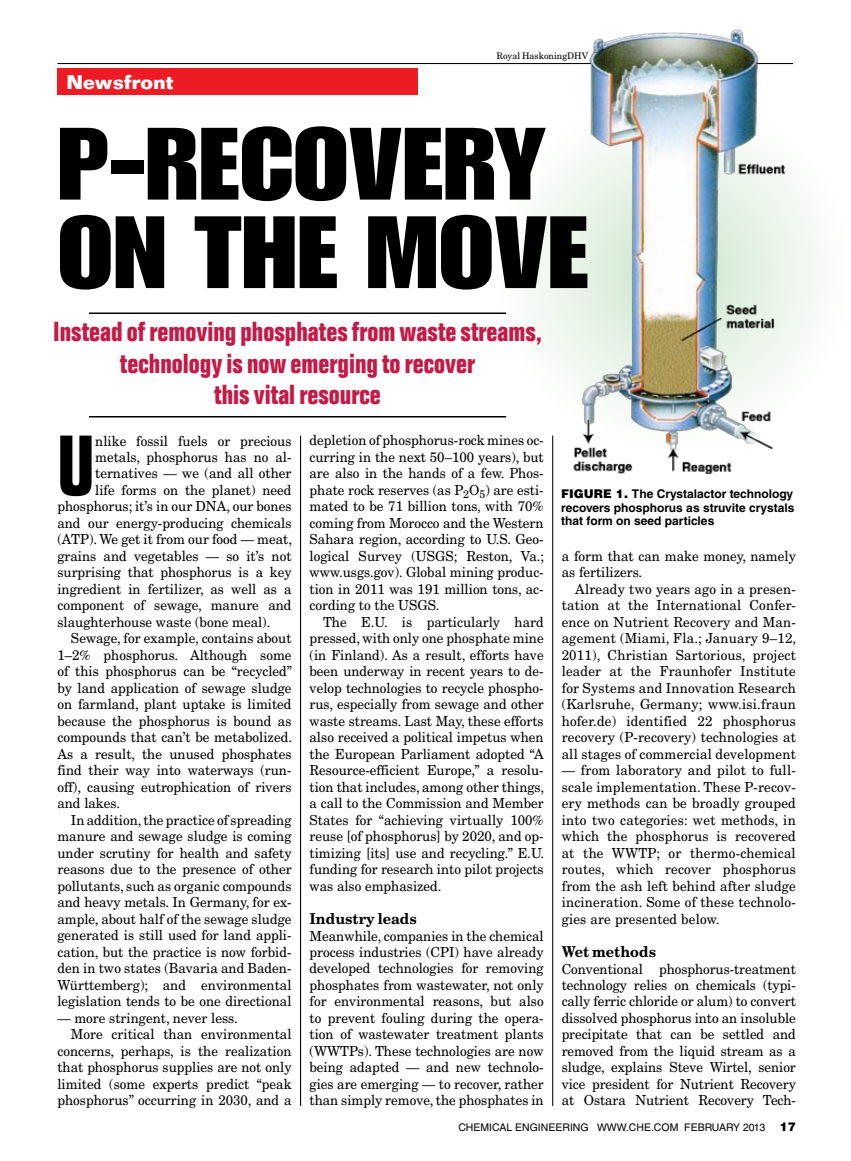
<style>
.page{position:relative;width:851px;height:1161px;background:#fff}
.page>*{position:absolute;margin:0;border:0;box-sizing:border-box;transform-origin:0 0}
.t1{font:100.5px/88.5px "Impact LT Std";color:#000;scale:1.15 1}
.t2{font:700 condensed 83.25px "Folio Std";color:#000}
.t3{font:700 condensed 27px/31.5px "Folio Std";color:#c51946;text-align:center}
.t4{font:700 19.5px "Folio Std";color:#fff}
.t5{font:700 15px "New Century Schlbk LT Std";color:#000;scale:.96 1}
.t6{font:13.8px/16.5px "New Century Schlbk LT Std";color:#000;text-align:justify;scale:.96 1}
.t7{font:700 12px/13.5px "Helvetica LT Std";color:#000;text-align:justify}
.t8{font:10.5px "Helvetica LT Std";color:#000}
.t9{font:9px "New Century Schlbk LT Std";color:#000}
.s1{font-weight:900}
.s2{font-weight:900;font-size:12px}
</style>
<div class="page">
<svg style="left:493px;top:200px;width:325px;height:218px"></svg>
<hr style="left:300px;top:436px;width:1px;height:670px;background:#000">
<div style="left:57px;top:68px;width:360px;height:27px;background:#ed1c24"></div>
<hr style="left:57px;top:63px;width:736px;height:1px;background:#000">
<img style="left:528px;top:29px;width:270px;height:445px">
<hr style="left:552px;top:436px;width:1px;height:670px;background:#000">
<hr style="left:89px;top:313px;width:417px;height:1px;background:#000">
<hr style="left:89px;top:416px;width:417px;height:2px;background:#000">
<h3 class="t4" style="left:66px;top:70px;width:108px">Newsfront</h3>
<p class="t9" style="left:496px;top:51px;width:93px">Royal HaskoningDHV</p>
<h1 class="t1" style="left:57px;top:119px;width:463px">P-RECOVERY<br>ON THE MOVE</h1>
<h3 class="t3" style="left:53px;top:316px;width:490px">Instead of removing phosphates from waste streams, technology is now emerging to recover<br>this vital resource</h3>
<h2 class="t2" style="left:57px;top:420px;width:38px">U</h2>
<p class="t6" style="left:95px;top:432px;width:206px">nlike fossil fuels or precious</p>
<p class="t6" style="left:95px;top:449px;width:206px">metals, phosphorus has no al-</p>
<p class="t6" style="left:95px;top:465px;width:206px">ternatives — we (and all other</p>
<p class="t6" style="left:95px;top:482px;width:206px">life forms on the planet) need</p>
<p class="t6" style="left:57px;top:498px;width:245px">phosphorus; it’s in our DNA, our bones</p>
<p class="t6" style="left:57px;top:515px;width:245px">and our energy-producing chemicals</p>
<p class="t6" style="left:57px;top:531px;width:246px">(ATP). We get it from our food — meat,</p>
<p class="t6" style="left:57px;top:548px;width:245px">grains and vegetables — so it’s not</p>
<p class="t6" style="left:57px;top:564px;width:245px">surprising that phosphorus is a key</p>
<p class="t6" style="left:57px;top:581px;width:245px">ingredient in fertilizer, as well as a</p>
<p class="t6" style="left:57px;top:597px;width:245px">component of sewage, manure and</p>
<p class="t6" style="left:57px;top:614px;width:223px">slaughterhouse waste (bone meal).</p>
<p class="t6" style="left:71px;top:630px;width:231px">Sewage, for example, contains about</p>
<p class="t6" style="left:57px;top:647px;width:245px">1–2% phosphorus. Although some</p>
<p class="t6" style="left:57px;top:663px;width:246px">of this phosphorus can be “recycled”</p>
<p class="t6" style="left:57px;top:680px;width:245px">by land application of sewage sludge</p>
<p class="t6" style="left:57px;top:696px;width:245px">on farmland, plant uptake is limited</p>
<p class="t6" style="left:57px;top:713px;width:245px">because the phosphorus is bound as</p>
<p class="t6" style="left:57px;top:729px;width:246px">compounds that can’t be metabolized.</p>
<p class="t6" style="left:57px;top:746px;width:245px">As a result, the unused phosphates</p>
<p class="t6" style="left:57px;top:762px;width:245px">find their way into waterways (run-</p>
<p class="t6" style="left:57px;top:779px;width:245px">off), causing eutrophication of rivers</p>
<p class="t6" style="left:57px;top:795px;width:67px">and lakes.</p>
<p class="t6" style="left:71px;top:812px;width:231px">In addition, the practice of spreading</p>
<p class="t6" style="left:57px;top:828px;width:245px">manure and sewage sludge is coming</p>
<p class="t6" style="left:57px;top:845px;width:245px">under scrutiny for health and safety</p>
<p class="t6" style="left:57px;top:861px;width:245px">reasons due to the presence of other</p>
<p class="t6" style="left:57px;top:878px;width:245px">pollutants, such as organic compounds</p>
<p class="t6" style="left:57px;top:894px;width:245px">and heavy metals. In Germany, for ex-</p>
<p class="t6" style="left:57px;top:911px;width:245px">ample, about half of the sewage sludge</p>
<p class="t6" style="left:57px;top:927px;width:245px">generated is still used for land appli-</p>
<p class="t6" style="left:57px;top:944px;width:245px">cation, but the practice is now forbid-</p>
<p class="t6" style="left:57px;top:960px;width:245px">den in two states (Bavaria and Baden-</p>
<p class="t6" style="left:57px;top:977px;width:245px">Württemberg); and environmental</p>
<p class="t6" style="left:57px;top:993px;width:245px">legislation tends to be one directional</p>
<p class="t6" style="left:57px;top:1010px;width:189px">— more stringent, never less.</p>
<p class="t6" style="left:71px;top:1026px;width:231px">More critical than environmental</p>
<p class="t6" style="left:57px;top:1043px;width:245px">concerns, perhaps, is the realization</p>
<p class="t6" style="left:57px;top:1059px;width:245px">that phosphorus supplies are not only</p>
<p class="t6" style="left:57px;top:1076px;width:245px">limited (some experts predict “peak</p>
<p class="t6" style="left:57px;top:1092px;width:245px">phosphorus” occurring in 2030, and a</p>
<p class="t6" style="left:309px;top:432px;width:246px">depletion of phosphorus-rock mines oc&shy;curring in the next 50–100 years), but are also in the hands of a few. Phos&shy;phate rock reserves (as P<sub>2</sub>O<sub>5</sub>) are esti&shy;mated to be 71 billion tons, with 70% coming from Morocco and the Western Sahara region, according to U.S. Geo&shy;logical Survey (USGS; Reston, Va.; www.usgs.gov). Global mining produc&shy;tion in 2011 was 191 million tons, ac&shy;cording to the USGS.</p>
<p class="t6" style="left:309px;top:614px;width:246px;text-indent:14px">The E.U. is particularly hard pressed, with only one phosphate mine (in Finland). As a result, efforts have been underway in recent years to de&shy;velop technologies to recycle phospho&shy;rus, especially from sewage and other waste streams. Last May, these efforts also received a political impetus when the European Parliament adopted “A Resource-efficient Europe,” a resolu&shy;tion that includes, among other things, a call to the Commission and Member States for “achieving virtually 100% reuse [of phosphorus] by 2020, and op&shy;timizing [its] use and recycling.” E.U. funding for research into pilot projects was also emphasized.</p>
<p class="t5" style="left:309px;top:909px;width:113px">Industry leads</p>
<p class="t6" style="left:309px;top:927px;width:245px">Meanwhile, companies in the chemical process industries (CPI) have already developed technologies for removing phosphates from wastewater, not only for environmental reasons, but also to prevent fouling during the opera&shy;tion of wastewater treatment plants (WWTPs). These technologies are now being adapted — and new technolo&shy;gies are emerging — to recover, rather than simply remove, the phosphates in</p>
<p class="t7" style="left:561px;top:487px;width:234px"><span class="s1">FIGURE 1.</span> The Crystalactor technology recovers phosphorus as struvite crystals that form on seed particles</p>
<p class="t6" style="left:561px;top:548px;width:245px">a form that can make money, namely as fertilizers.</p>
<p class="t6" style="left:561px;top:581px;width:246px;text-indent:14px">Already two years ago in a presen&shy;tation at the International Confer&shy;ence on Nutrient Recovery and Man&shy;agement (Miami, Fla.; January 9–12, 2011), Christian Sartorious, project leader at the Fraunhofer Institute for Systems and Innovation Research (Karlsruhe, Germany; www.isi.fraun hofer.de) identified 22 phosphorus recovery (P-recovery) technologies at all stages of commercial development</p>
<p class="t6" style="left:561px;top:762px;width:245px">— from laboratory and pilot to full&shy;scale implementation. These P-recov&shy;ery methods can be broadly grouped into two categories: wet methods, in which the phosphorus is recovered at the WWTP; or thermo-chemical routes, which recover phosphorus from the ash left behind after sludge incineration. Some of these technolo&shy;gies are presented below.</p>
<p class="t5" style="left:561px;top:942px;width:100px">Wet methods</p>
<p class="t6" style="left:561px;top:960px;width:245px">Conventional phosphorus-treatment technology relies on chemicals (typi&shy;cally ferric chloride or alum) to convert dissolved phosphorus into an insoluble precipitate that can be settled and removed from the liquid stream as a sludge, explains Steve Wirtel, senior vice president for Nutrient Recovery at Ostara Nutrient Recovery Tech-</p>
<p class="t8" style="left:458px;top:1121px;width:339px">CHEMICAL ENGINEERING WWW.CHE.COM FEBRUARY 2013 <span class="s2">17</span></p>
</div>
